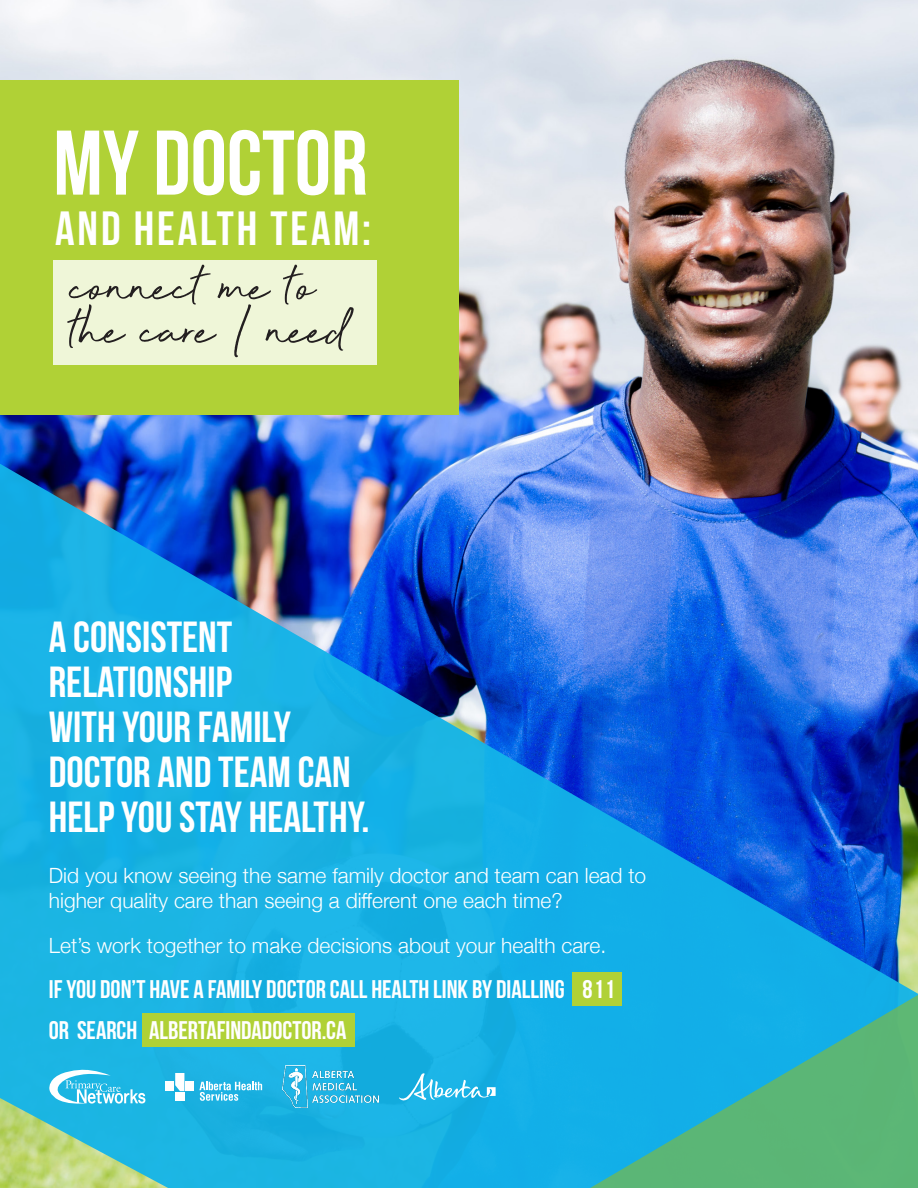
<style>
.page{position:relative;width:918px;height:1188px;background:#fff}
.page>*{position:absolute;margin:0;border:0;box-sizing:border-box;transform-origin:0 0}
.t1{font:91.5px "Bebas Neue";color:#fff}
.t2{font:67.5px "Beyond Infinity";color:#231f20}
.t3{font:48px "Bebas Neue";letter-spacing:.06em;color:#fff}
.t4{font:43.5px/45px "Bebas Neue";color:#fff}
.t5{font:25.5px "Bebas Neue";color:#fff}
.Paragraph_Style_1{font:300 21px/25.2px "Helvetica Neue";color:#fff}
</style>
<div class="page">
<img style="left:0;top:0;width:918px;height:456px">
<img style="left:0;top:456px;width:918px;height:335px">
<div style="left:0;top:80px;width:459px;height:335px;background:#b0d136"></div>
<svg style="left:0;top:791px;width:918px;height:397px;background:#21a9d5"></svg>
<div style="left:53px;top:261px;width:324px;height:104px;background:#eff6d8"></div>
<svg style="left:399px;top:1073px;width:97px;height:27px;background:#44bfe8"></svg>
<svg style="left:199px;top:1082px;width:63px;height:19px"></svg>
<div style="left:166px;top:1082px;width:8px;height:9px;background:#fff"></div>
<div style="left:185px;top:1082px;width:9px;height:9px;background:#fff"></div>
<div style="left:175px;top:1092px;width:9px;height:9px;background:#fff"></div>
<svg style="left:175px;top:1073px;width:9px;height:18px"></svg>
<img style="left:282px;top:1066px;width:97px;height:42px">
<svg style="left:49px;top:1069px;width:96px;height:36px"></svg>
<div style="left:572px;top:972px;width:50px;height:33px;background:#b0d136"></div>
<div style="left:143px;top:1013px;width:212px;height:33px;background:#b0d136"></div>
<p class="t1" style="left:53px;top:113px;width:316px">MY DOCTOR</p>
<p class="t3" style="left:55px;top:202px;width:318px">AND HEALTH TEAM:</p>
<p class="t2" style="left:69px;top:252px;width:247px">connect me to</p>
<p class="t2" style="left:69px;top:295px;width:281px">the care I need</p>
<p class="t4" style="left:49px;top:614px;width:185px">A CONSISTENT<br>RELATIONSHIP</p>
<p class="t4" style="left:49px;top:704px;width:244px">WITH YOUR FAMILY</p>
<p class="t4" style="left:49px;top:749px;width:304px">DOCTOR AND TEAM CAN</p>
<p class="t4" style="left:49px;top:794px;width:322px">HELP YOU STAY HEALTHY.</p>
<p class="Paragraph_Style_1" style="left:49px;top:861px;width:599px">Did you know seeing the same family doctor and team can lead to higher quality care than seeing a different one each time?</p>
<p class="Paragraph_Style_1" style="left:49px;top:932px;width:559px">Let’s work together to make decisions about your health care.</p>
<p class="t5" style="left:49px;top:975px;width:517px">IF YOU DON’T HAVE A FAMILY DOCTOR CALL HEALTH LINK BY DIALLING</p>
<p class="t5" style="left:583px;top:975px;width:34px">811</p>
<p class="t5" style="left:49px;top:1016px;width:299px">OR SEARCH ALBERTAFINDADOCTOR.CA</p>
</div>
